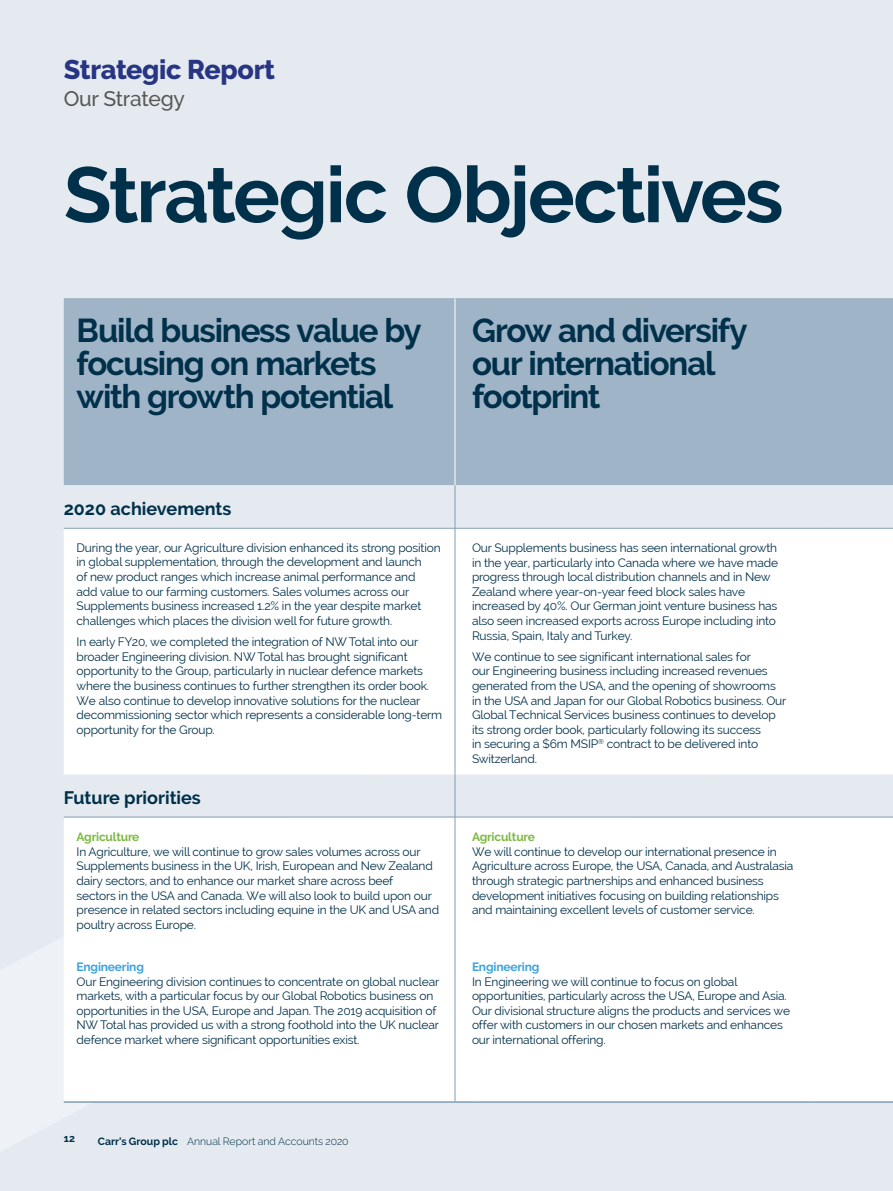
<style>
.page{position:relative;width:893px;height:1191px;background:#e4eaf0}
.page>*{position:absolute;margin:0;border:0;box-sizing:border-box;transform-origin:0 0}
.t1{font:700 78px "Raleway";letter-spacing:-.03em;color:#00304a}
.t2{font:700 33px/33px "Raleway";letter-spacing:-.04em;color:#00304a}
.t3{font:800 27px "Raleway";letter-spacing:-.01em;color:#283583}
.t4{font:500 21px "Raleway";letter-spacing:-.015em;color:#575756}
.t5{font:700 18px "Raleway";color:#00304a}
.t6{font:12px/14.7px "Raleway";letter-spacing:-.015em;color:#00304a}
.t7{font:700 12px "Raleway";letter-spacing:-.015em;color:#7cba42}
.t8{font:700 12px "Raleway";letter-spacing:-.015em;color:#3ea3dc}
.t9{font:300 10.5px "Raleway";letter-spacing:-.005em;color:#00304a}
.t10{font:700 10.5px "Raleway";color:#00304a}
.s1{font-weight:700}
</style>
<div class="page">
<div style="left:64px;top:298px;width:829px;height:187px;background:#9fb4c6"></div>
<svg style="left:64px;top:529px;width:829px;height:572px;background:#fcfdfd"></svg>
<hr style="left:455px;top:298px;width:1px;height:187px;background:#fff">
<hr style="left:455px;top:485px;width:1px;height:43px;background:#809db3">
<hr style="left:64px;top:1101px;width:391px;height:1px;background:#809db3">
<svg style="left:455px;top:1101px;width:17px;height:1px"></svg>
<hr style="left:472px;top:1101px;width:340px;height:1px;background:#809db3">
<hr style="left:812px;top:1101px;width:81px;height:1px;background:#809db3">
<hr style="left:455px;top:528px;width:1px;height:246px;background:#809db3">
<hr style="left:455px;top:774px;width:1px;height:43px;background:#809db3">
<hr style="left:455px;top:817px;width:1px;height:284px;background:#809db3">
<hr style="left:64px;top:528px;width:829px;height:1px;background:#809db3">
<hr style="left:64px;top:816px;width:829px;height:1px;background:#809db3">
<h3 class="t3" style="left:64px;top:54px;width:213px">Strategic Report</h3>
<h3 class="t4" style="left:64px;top:86px;width:123px">Our Strategy</h3>
<h1 class="t1" style="left:64px;top:150px;width:721px">Strategic Objectives</h1>
<h2 class="t2" style="left:77px;top:314px;width:347px">Build business value by focusing on markets with growth potential</h2>
<h2 class="t2" style="left:472px;top:314px;width:277px">Grow and diversify our international footprint</h2>
<h3 class="t5" style="left:64px;top:498px;width:169px">2020 achievements</h3>
<p class="t6" style="left:77px;top:540px;width:366px">During the year, our Agriculture division enhanced its strong position in global supplementation, through the development and launch<br>of new product ranges which increase animal performance and<br>add value to our farming customers. Sales volumes across our Supplements business increased 1.2% in the year despite market challenges which places the division well for future growth.</p>
<p class="t6" style="left:77px;top:634px;width:367px">In early FY20, we completed the integration of NW Total into our broader Engineering division. NW Total has brought significant opportunity to the Group, particularly in nuclear defence markets where the business continues to further strengthen its order book.<br>We also continue to develop innovative solutions for the nuclear decommissioning sector which represents a considerable long-term opportunity for the Group.</p>
<h3 class="t5" style="left:64px;top:787px;width:139px">Future priorities</h3>
<p class="t7" style="left:77px;top:830px;width:64px">Agriculture</p>
<p class="t6" style="left:77px;top:844px;width:364px">In Agriculture, we will continue to grow sales volumes across our Supplements business in the UK, Irish, European and New Zealand dairy sectors, and to enhance our market share across beef<br>sectors in the USA and Canada. We will also look to build upon our presence in related sectors including equine in the UK and USA and poultry across Europe.</p>
<p class="t8" style="left:77px;top:959px;width:69px">Engineering</p>
<p class="t6" style="left:77px;top:974px;width:364px">Our Engineering division continues to concentrate on global nuclear markets, with a particular focus by our Global Robotics business on opportunities in the USA, Europe and Japan. The 2019 acquisition of NW Total has provided us with a strong foothold into the UK nuclear defence market where significant opportunities exist.</p>
<p class="t6" style="left:472px;top:540px;width:308px">Our Supplements business has seen international growth in the year, particularly into Canada where we have made progress through local distribution channels and in New Zealand where year-on-year feed block sales have increased by 40%. Our German joint venture business has also seen increased exports across Europe including into Russia, Spain, Italy and Turkey.</p>
<p class="t6" style="left:472px;top:649px;width:316px">We continue to see significant international sales for<br>our Engineering business including increased revenues generated from the USA, and the opening of showrooms in the USA and Japan for our Global Robotics business. Our Global Technical Services business continues to develop its strong order book, particularly following its success<br>in securing a $6m MSIP<sup>®</sup> contract to be delivered into Switzerland.</p>
<p class="t7" style="left:472px;top:830px;width:64px">Agriculture</p>
<p class="t6" style="left:472px;top:844px;width:323px">We will continue to develop our international presence in Agriculture across Europe, the USA, Canada, and Australasia through strategic partnerships and enhanced business development initiatives focusing on building relationships and maintaining excellent levels of customer service.</p>
<p class="t8" style="left:472px;top:960px;width:69px">Engineering</p>
<p class="t6" style="left:472px;top:974px;width:320px">In Engineering we will continue to focus on global opportunities, particularly across the USA, Europe and Asia.<br>Our divisional structure aligns the products and services we offer with customers in our chosen markets and enhances our international offering.</p>
<p class="t10" style="left:64px;top:1132px;width:13px">12</p>
<p class="t9" style="left:98px;top:1134px;width:252px"><span class="s1">Carr's Group plc</span> Annual Report and Accounts 2020</p>
</div>
